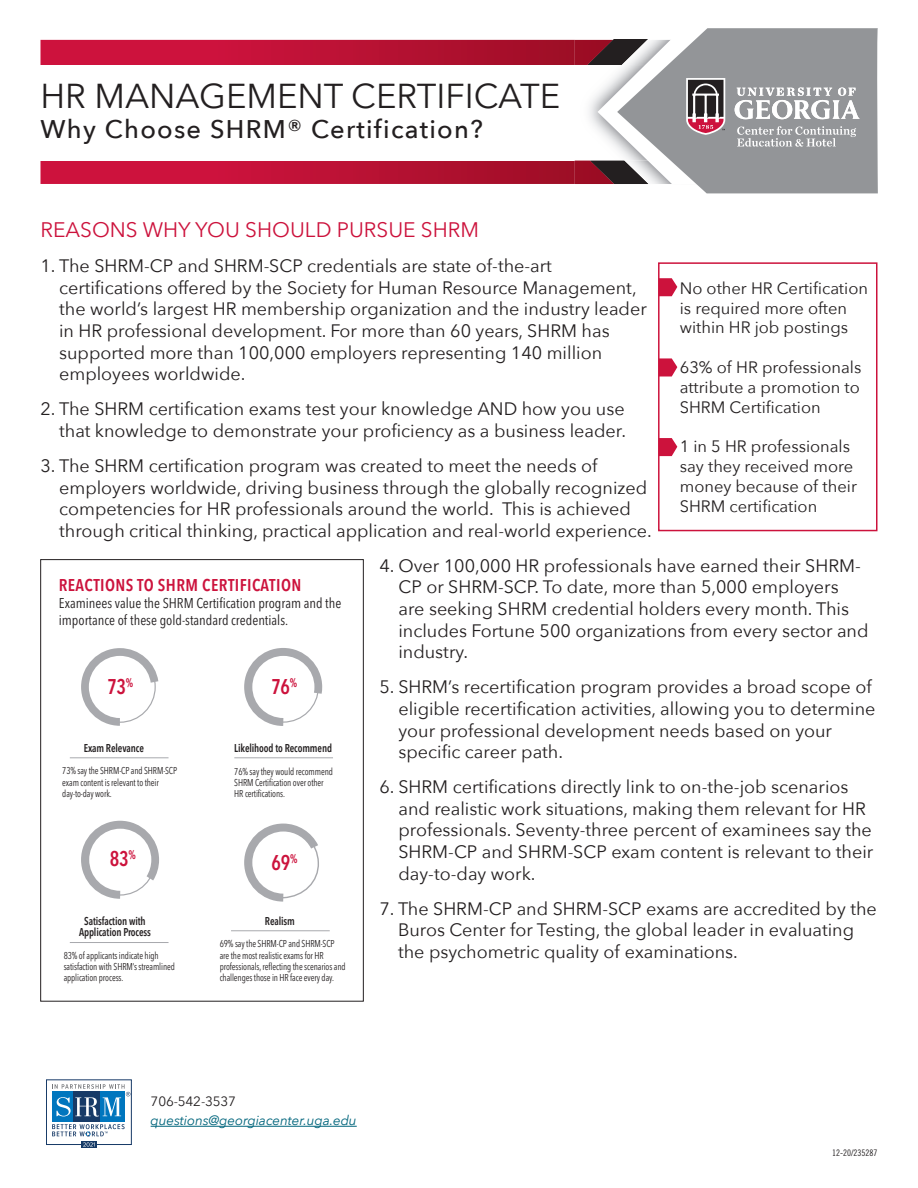
<style>
.page{position:relative;width:918px;height:1188px;background:#fff}
.page>*{position:absolute;margin:0;border:0;box-sizing:border-box;transform-origin:0 0}
.t1{font:34.5px "Avenir Next";color:#231f20}
.t2{font:500 25.5px "Avenir Next";letter-spacing:.05em;color:#231f20}
.t3{font:600 21.15px "Avenir Next Condensed";letter-spacing:-.02em;color:#cc123c;scale:.9 1}
.t4{font:21px "Avenir Next";color:#cc123c}
.t5{font:18px/21.6px "Avenir Next";color:#231f20}
.t6{font:600 16.95px "Avenir Next Condensed";letter-spacing:.025em;color:#cc123c}
.t7{font:16.5px/19.8px "Avenir Next";color:#231f20}
.t8{font:14.1px/17px "Avenir Next Condensed";color:#231f20}
.t9{font:italic 13.5px "Avenir Next";letter-spacing:-.01em;color:#00657c}
.t10{font:13.5px "Avenir Next";letter-spacing:-.01em;color:#231f20}
.t11{font:600 11.25px/11.2px "Avenir Next Condensed";letter-spacing:-.01em;color:#231f20;text-align:center;scale:.9 1}
.t12{font:9.9px/11.2px "Avenir Next Condensed";letter-spacing:-.01em;color:#231f20;scale:.9 1}
.t13{font:9px "Trade Gothic LT Std Cn 18";color:#231f20}
</style>
<div class="page">
<svg style="left:40px;top:40px;width:500px;height:144px;background:#c0163a"></svg>
<div style="left:540px;top:40px;width:34px;height:144px;background:#9f0f27"></div>
<div style="left:40px;top:65px;width:837px;height:95px;background:#fff"></div>
<img style="left:575px;top:40px;width:13px;height:144px">
<img style="left:588px;top:40px;width:10px;height:144px">
<img style="left:575px;top:65px;width:23px;height:95px">
<svg style="left:598px;top:28px;width:280px;height:165px"></svg>
<svg style="left:81px;top:648px;width:77px;height:78px"></svg>
<svg style="left:81px;top:821px;width:78px;height:78px"></svg>
<svg style="left:244px;top:824px;width:75px;height:78px"></svg>
<svg style="left:244px;top:648px;width:78px;height:78px"></svg>
<div style="left:247px;top:651px;width:72px;height:72px;border:1px solid #a8a9ad;border-radius:50%"></div>
<hr style="left:234px;top:757px;width:99px;height:1px;background:#a8a9ad">
<hr style="left:70px;top:757px;width:99px;height:1px;background:#a8a9ad">
<hr style="left:70px;top:942px;width:99px;height:1px;background:#a8a9ad">
<hr style="left:231px;top:930px;width:99px;height:1px;background:#a8a9ad">
<div style="left:41px;top:559px;width:323px;height:442px;border:1px solid #231f20"></div>
<div style="left:658px;top:262px;width:220px;height:269px;border:2px solid #cc123c"></div>
<svg style="left:659px;top:278px;width:18px;height:18px"></svg>
<svg style="left:659px;top:358px;width:18px;height:19px"></svg>
<svg style="left:659px;top:438px;width:18px;height:18px"></svg>
<hr style="left:151px;top:1126px;width:206px;height:1px;background:#00657c">
<div style="left:46px;top:1080px;width:86px;height:65px;border:1px solid #173a67"></div>
<svg style="left:52px;top:1124px;width:73px;height:12px"></svg>
<div style="left:52px;top:1092px;width:22px;height:30px;background:#0076be"></div>
<div style="left:100px;top:1092px;width:25px;height:30px;background:#0076be"></div>
<div style="left:74px;top:1092px;width:26px;height:30px;background:#173a67"></div>
<svg style="left:52px;top:1084px;width:78px;height:33px"></svg>
<div style="left:81px;top:1141px;width:16px;height:7px;background:#153a67"></div>
<svg style="left:83px;top:1142px;width:12px;height:5px"></svg>
<p class="t1" style="left:40px;top:66px;width:521px">HR MANAGEMENT CERTIFICATE</p>
<p class="t2" style="left:40px;top:108px;width:444px">Why Choose SHRM® Certification?</p>
<p class="t4" style="left:40px;top:212px;width:440px">REASONS WHY YOU SHOULD PURSUE SHRM</p>
<p class="t5" style="left:59px;top:254px;width:589px;text-indent:-19px">1. The SHRM-CP and SHRM-SCP credentials are state of-the-art certifications offered by the Society for Human Resource Management, the world’s largest HR membership organization and the industry leader in HR professional development. For more than 60 years, SHRM has supported more than 100,000 employers representing 140 million employees worldwide.</p>
<p class="t5" style="left:40px;top:397px;width:587px;text-align:right">2. The SHRM certification exams test your knowledge AND how you use that knowledge to demonstrate your proficiency as a business leader.</p>
<p class="t5" style="left:59px;top:454px;width:594px;text-indent:-19px">3. The SHRM certification program was created to meet the needs of employers worldwide, driving business through the globally recognized competencies for HR professionals around the world. This is achieved through critical thinking, practical application and real-world experience.</p>
<p class="t5" style="left:398px;top:554px;width:472px;text-indent:-19px">4. Over 100,000 HR professionals have earned their SHRM-CP or SHRM-SCP. To date, more than 5,000 employers are seeking SHRM credential holders every month. This includes Fortune 500 organizations from every sector and industry.</p>
<p class="t5" style="left:398px;top:675px;width:479px;text-indent:-19px">5. SHRM’s recertification program provides a broad scope of eligible recertification activities, allowing you to determine your professional development needs based on your specific career path.</p>
<p class="t5" style="left:398px;top:775px;width:476px;text-indent:-19px">6. SHRM certifications directly link to on-the-job scenarios and realistic work situations, making them relevant for HR professionals. Seventy-three percent of examinees say the SHRM-CP and SHRM-SCP exam content is relevant to their day-to-day work.</p>
<p class="t5" style="left:398px;top:897px;width:480px;text-indent:-19px">7. The SHRM-CP and SHRM-SCP exams are accredited by the<br>Buros Center for Testing, the global leader in evaluating the psychometric quality of examinations.</p>
<p class="t7" style="left:680px;top:278px;width:190px">No other HR Certification is required more often within HR job postings</p>
<p class="t7" style="left:680px;top:357px;width:183px;text-align:justify">63% of HR professionals attribute a promotion to SHRM Certification</p>
<p class="t7" style="left:680px;top:436px;width:179px">1 in 5 HR professionals say they received more money because of their<br>SHRM certification</p>
<p class="t6" style="left:59px;top:570px;width:244px">REACTIONS TO SHRM CERTIFICATION</p>
<p class="t8" style="left:59px;top:594px;width:284px">Examinees value the SHRM Certification program and the importance of these gold-standard credentials.</p>
<p class="t3" style="left:108px;top:669px;width:30px">73<sup>%</sup></p>
<p class="t3" style="left:271px;top:669px;width:30px">76<sup>%</sup></p>
<p class="t11" style="left:84px;top:742px;width:68px">Exam Relevance</p>
<p class="t12" style="left:62px;top:765px;width:129px">73% say the SHRM-CP and SHRM-SCP exam content is relevant to their day-to-day work.</p>
<p class="t11" style="left:234px;top:742px;width:110px">Likelihood to Recommend</p>
<p class="t12" style="left:234px;top:765px;width:111px">76% say they would recommend<br>SHRM Certification over other<br>HR certifications.</p>
<p class="t3" style="left:110px;top:841px;width:30px">83<sup>%</sup></p>
<p class="t3" style="left:271px;top:844px;width:30px">69<sup>%</sup></p>
<p class="t11" style="left:79px;top:915px;width:81px">Satisfaction with<br>Application Process</p>
<p class="t12" style="left:64px;top:949px;width:125px">83% of applicants indicate high satisfaction with SHRM’s streamlined application process.</p>
<p class="t11" style="left:265px;top:915px;width:35px">Realism</p>
<p class="t12" style="left:220px;top:938px;width:141px">69% say the SHRM-CP and SHRM-SCP are the most realistic exams for HR professionals, reflecting the scenarios and challenges those in HR face every day.</p>
<p class="t10" style="left:151px;top:1090px;width:87px">706-542-3537</p>
<p class="t9" style="left:151px;top:1109px;width:208px">questions@georgiacenter.uga.edu</p>
<p class="t13" style="left:832px;top:1147px;width:47px">12-20/235287</p>
</div>
